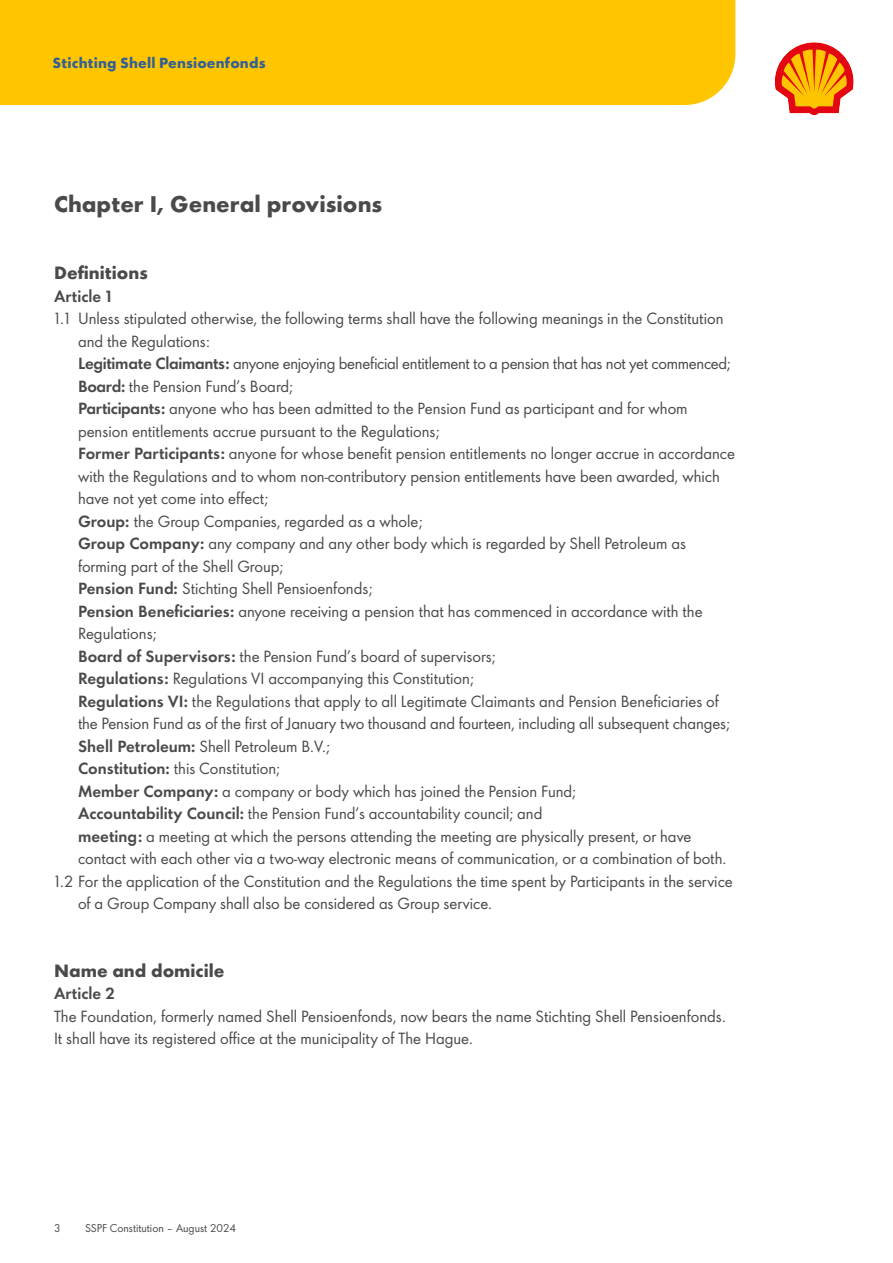
<style>
.page{position:relative;width:893px;height:1263px;background:#fff}
.page>*{position:absolute;margin:0;border:0;box-sizing:border-box;transform-origin:0 0}
.t1{font:700 21px "Shell";color:#4a4a4a}
.t2{font:700 16.5px "Shell";color:#4a4a4a}
.t3{font:15px/22.5px "Shell";color:#4a4a4a}
.t4{font:15px "Shell";letter-spacing:-.02em;color:#4a4a4a}
.t5{font:800 15px "Shell";letter-spacing:.005em;color:#4a4a4a}
.t6{font:700 13.5px "Shell";letter-spacing:.01em;color:#336094}
.t7{font:10.5px "Shell";color:#4a4a4a}
.s1{font-weight:800}
</style>
<div class="page">
<div style="left:0;top:0;width:735px;height:105px;background:#ffc600"></div>
<svg style="left:774px;top:42px;width:80px;height:74px"></svg>
<p class="t6" style="left:53px;top:52px;width:214px">Stichting Shell Pensioenfonds</p>
<h1 class="t1" style="left:54px;top:186px;width:330px">Chapter I, General provisions</h1>
<p class="t2" style="left:54px;top:259px;width:95px">Definitions</p>
<p class="t5" style="left:54px;top:283px;width:60px">Article 1</p>
<p class="t3" style="left:54px;top:306px;width:671px">1.1 Unless stipulated otherwise, the following terms shall have the following meanings in the Constitution</p>
<p class="t3" style="left:78px;top:329px;width:134px">and the Regulations:</p>
<p class="t4" style="left:78px;top:352px;width:654px"><span class="s1">Legitimate Claimants:</span> anyone enjoying beneficial entitlement to a pension that has not yet commenced;</p>
<p class="t3" style="left:78px;top:374px;width:217px"><span class="s1">Board:</span> the Pension Fund’s Board;</p>
<p class="t3" style="left:78px;top:396px;width:611px"><span class="s1">Participants:</span> anyone who has been admitted to the Pension Fund as participant and for whom</p>
<p class="t3" style="left:78px;top:419px;width:363px">pension entitlements accrue pursuant to the Regulations;</p>
<p class="t3" style="left:78px;top:441px;width:658px"><span class="s1">Former Participants:</span> anyone for whose benefit pension entitlements no longer accrue in accordance</p>
<p class="t3" style="left:78px;top:464px;width:643px">with the Regulations and to whom non-contributory pension entitlements have been awarded, which</p>
<p class="t3" style="left:78px;top:486px;width:192px">have not yet come into effect;</p>
<p class="t3" style="left:78px;top:509px;width:346px"><span class="s1">Group:</span> the Group Companies, regarded as a whole;</p>
<p class="t3" style="left:78px;top:531px;width:609px"><span class="s1">Group Company:</span> any company and any other body which is regarded by Shell Petroleum as</p>
<p class="t3" style="left:78px;top:554px;width:207px">forming part of the Shell Group;</p>
<p class="t3" style="left:78px;top:576px;width:296px"><span class="s1">Pension Fund:</span> Stichting Shell Pensioenfonds;</p>
<p class="t3" style="left:78px;top:599px;width:626px"><span class="s1">Pension Beneficiaries:</span> anyone receiving a pension that has commenced in accordance with the</p>
<p class="t3" style="left:78px;top:621px;width:80px">Regulations;</p>
<p class="t3" style="left:78px;top:644px;width:419px"><span class="s1">Board of Supervisors:</span> the Pension Fund’s board of supervisors;</p>
<p class="t3" style="left:78px;top:666px;width:397px"><span class="s1">Regulations:</span> Regulations VI accompanying this Constitution;</p>
<p class="t3" style="left:78px;top:689px;width:642px"><span class="s1">Regulations VI:</span> the Regulations that apply to all Legitimate Claimants and Pension Beneficiaries of</p>
<p class="t3" style="left:78px;top:711px;width:654px">the Pension Fund as of the first of January two thousand and fourteen, including all subsequent changes;</p>
<p class="t3" style="left:78px;top:734px;width:253px"><span class="s1">Shell Petroleum:</span> Shell Petroleum B.V.;</p>
<p class="t3" style="left:78px;top:756px;width:204px"><span class="s1">Constitution:</span> this Constitution;</p>
<p class="t3" style="left:78px;top:779px;width:500px"><span class="s1">Member Company:</span> a company or body which has joined the Pension Fund;</p>
<p class="t3" style="left:78px;top:801px;width:466px"><span class="s1">Accountability Council:</span> the Pension Fund’s accountability council; and</p>
<p class="t3" style="left:78px;top:824px;width:615px"><span class="s1">meeting:</span> a meeting at which the persons attending the meeting are physically present, or have</p>
<p class="t3" style="left:78px;top:846px;width:650px">contact with each other via a two-way electronic means of communication, or a combination of both.</p>
<p class="t3" style="left:54px;top:869px;width:680px">1.2 For the application of the Constitution and the Regulations the time spent by Participants in the service</p>
<p class="t3" style="left:78px;top:891px;width:416px">of a Group Company shall also be considered as Group service.</p>
<p class="t2" style="left:54px;top:957px;width:172px">Name and domicile</p>
<p class="t5" style="left:54px;top:981px;width:63px">Article 2</p>
<p class="t3" style="left:54px;top:1004px;width:673px">The Foundation, formerly named Shell Pensioenfonds, now bears the name Stichting Shell Pensioenfonds.<br>It shall have its registered office at the municipality of The Hague.</p>
<p class="t7" style="left:54px;top:1219px;width:8px">3</p>
<p class="t7" style="left:85px;top:1219px;width:152px">SSPF Constitution – August 2024</p>
</div>
